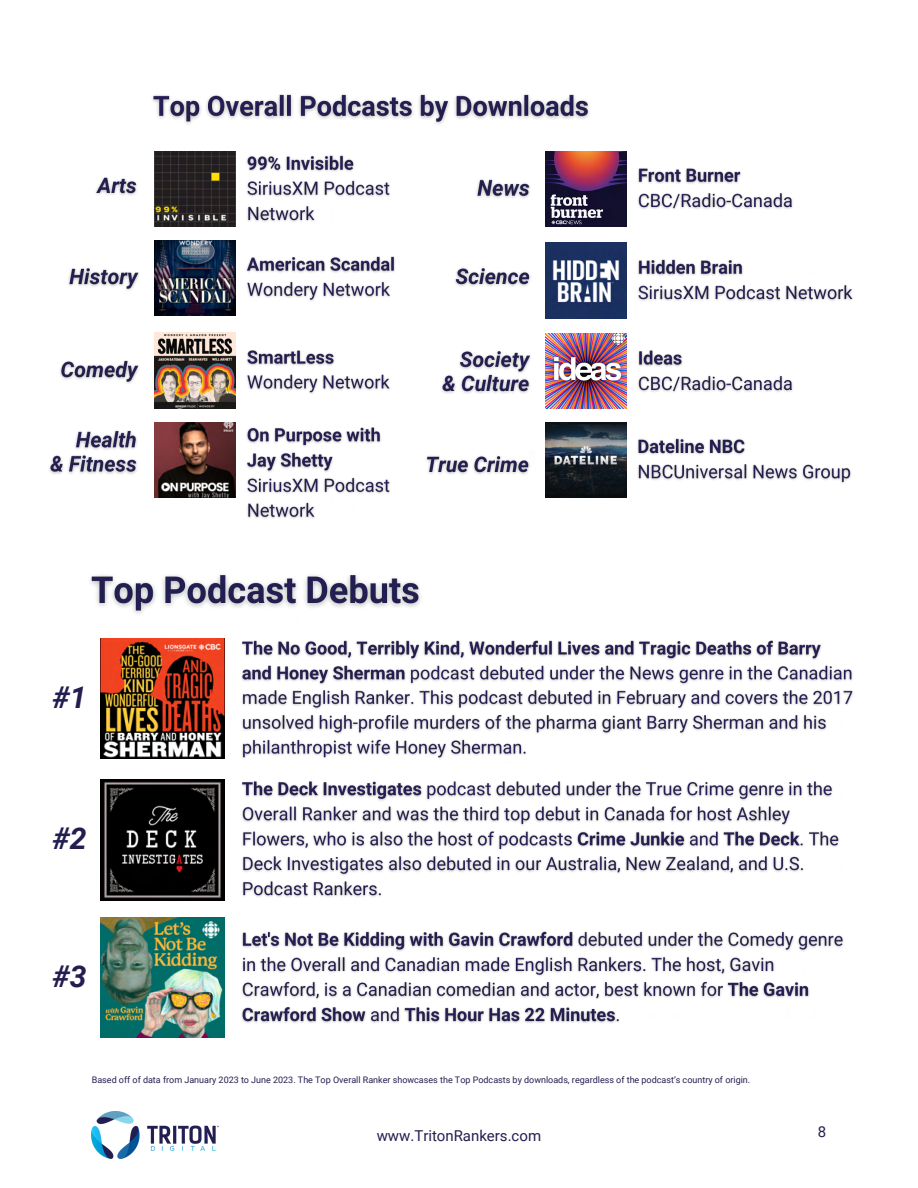
<style>
.page{position:relative;width:918px;height:1188px;background:#fff}
.page>*{position:absolute;margin:0;border:0;box-sizing:border-box;transform-origin:0 0}
.t1{font:italic 700 30px "Roboto";color:#231e50}
.t2{font:15px "Roboto";color:#231e50}
.t3{font:9px "Roboto";color:#231e50}
</style>
<div class="page">
<img style="left:100px;top:638px;width:124px;height:121px">
<img style="left:92px;top:1111px;width:127px;height:48px">
<img style="left:100px;top:917px;width:124px;height:121px">
<img style="left:100px;top:780px;width:124px;height:120px">
<img style="left:155px;top:151px;width:81px;height:76px">
<img style="left:155px;top:422px;width:81px;height:76px">
<img style="left:155px;top:240px;width:81px;height:75px">
<img style="left:155px;top:333px;width:81px;height:75px">
<img style="left:545px;top:151px;width:81px;height:76px">
<img style="left:545px;top:333px;width:81px;height:76px">
<img style="left:545px;top:243px;width:81px;height:75px">
<img style="left:545px;top:422px;width:81px;height:76px">
<img style="left:90px;top:574px;width:331px;height:40px">
<img style="left:241px;top:640px;width:612px;height:119px">
<img style="left:241px;top:931px;width:603px;height:92px">
<img style="left:241px;top:781px;width:598px;height:116px">
<img style="left:246px;top:155px;width:144px;height:67px">
<img style="left:152px;top:94px;width:438px;height:31px">
<img style="left:246px;top:256px;width:149px;height:45px">
<img style="left:247px;top:350px;width:143px;height:44px">
<img style="left:246px;top:427px;width:144px;height:92px">
<img style="left:96px;top:177px;width:41px;height:19px">
<img style="left:68px;top:268px;width:71px;height:23px">
<img style="left:60px;top:360px;width:79px;height:24px">
<img style="left:49px;top:430px;width:88px;height:44px">
<img style="left:638px;top:168px;width:155px;height:41px">
<img style="left:638px;top:259px;width:215px;height:42px">
<img style="left:638px;top:350px;width:155px;height:42px">
<img style="left:637px;top:438px;width:214px;height:45px">
<img style="left:476px;top:179px;width:54px;height:19px">
<img style="left:455px;top:267px;width:76px;height:20px">
<img style="left:441px;top:351px;width:90px;height:42px">
<img style="left:426px;top:456px;width:104px;height:19px">
<p class="t1" style="left:53px;top:680px;width:36px">#1</p>
<p class="t1" style="left:53px;top:822px;width:36px">#2</p>
<p class="t1" style="left:53px;top:959px;width:36px">#3</p>
<p class="t3" style="left:92px;top:1074px;width:660px">Based off of data from January 2023 to June 2023. The Top Overall Ranker showcases the Top Podcasts by downloads, regardless of the podcast’s country of origin.</p>
<p class="t2" style="left:377px;top:1127px;width:166px">www.TritonRankers.com</p>
<p class="t2" style="left:818px;top:1123px;width:10px">8</p>
</div>
